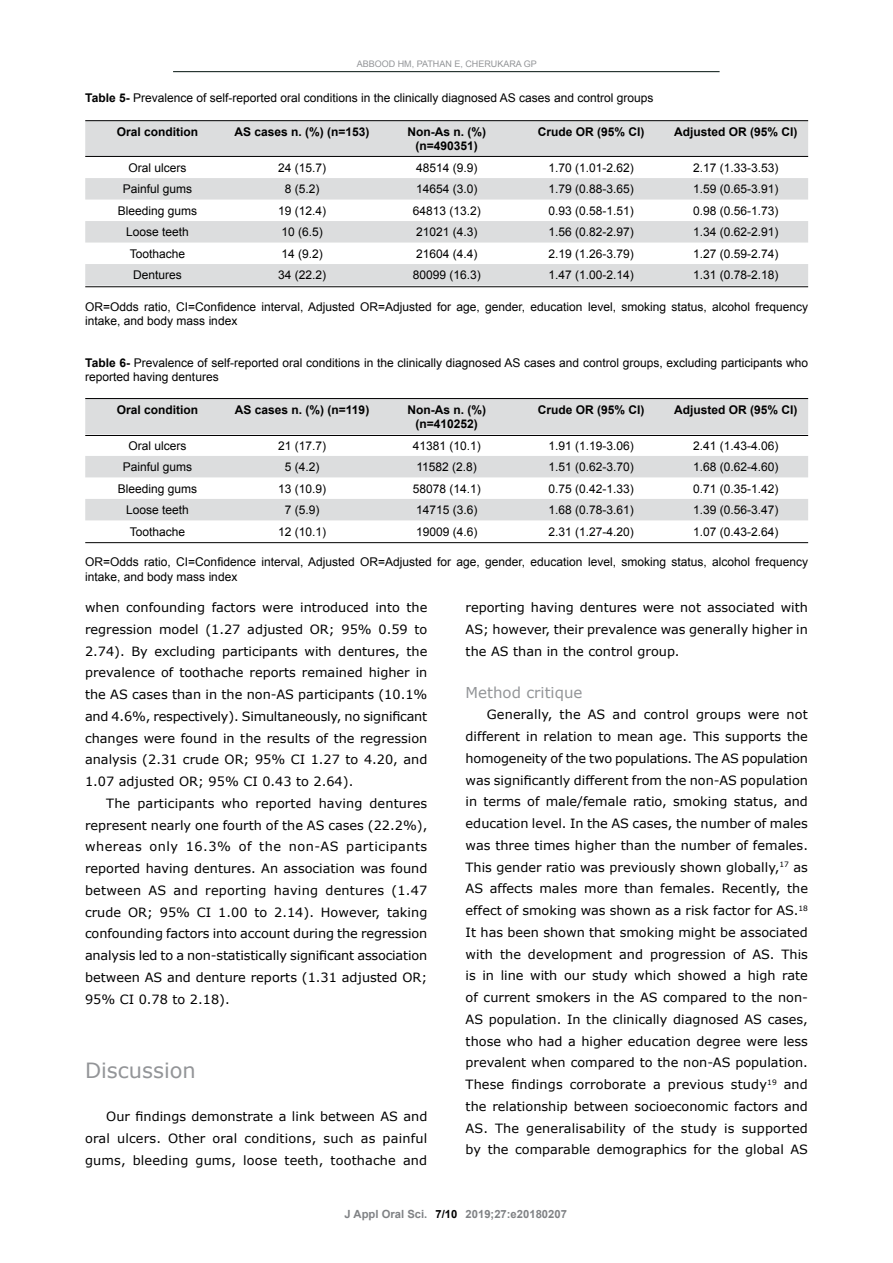
<style>
.page{position:relative;width:893px;height:1263px;background:#fff}
.page>*{position:absolute;margin:0;border:0;box-sizing:border-box;transform-origin:0 0}
.t1{font:21px "Verdana";color:#939598}
.t2{font:15px "Verdana";color:#939598}
.t3{font:12.75px/21.8px "Verdana";color:#000;text-align:justify}
.t4{font:12px/14.4px "Arial";color:#000}
.t5{font:700 12px/14.4px "Arial";color:#000;text-align:center}
.t6{font:700 11.25px "Arial";color:#808285}
.t7{font:9px "Arial";color:#939598}
.s1{font-weight:700}
.s2{color:#000}
</style>
<div class="page">
<hr style="left:173px;top:71px;width:547px;height:1px;background:#00110d">
<svg style="left:85px;top:121px;width:723px;height:165px;fill:#dcddde"></svg>
<hr style="left:85px;top:120px;width:723px;height:1px;background:#000">
<hr style="left:85px;top:156px;width:723px;height:1px;background:#000">
<hr style="left:85px;top:286px;width:723px;height:1px;background:#000">
<svg style="left:85px;top:399px;width:723px;height:121px;fill:#dcddde"></svg>
<hr style="left:85px;top:398px;width:723px;height:1px;background:#000">
<hr style="left:85px;top:435px;width:723px;height:1px;background:#000">
<hr style="left:85px;top:542px;width:723px;height:1px;background:#000">
<p class="t7" style="left:357px;top:58px;width:182px">ABBOOD HM, PATHAN E, CHERUKARA GP</p>
<p class="t4" style="left:85px;top:91px;width:570px"><span class="s1">Table 5-</span> Prevalence of self-reported oral conditions in the clinically diagnosed AS cases and control groups</p>
<p class="t5" style="left:117px;top:125px;width:83px">Oral condition</p>
<p class="t5" style="left:235px;top:125px;width:137px">AS cases n. (%) (n=153)</p>
<p class="t5" style="left:407px;top:125px;width:80px">Non-As n. (%) (n=490351)</p>
<p class="t5" style="left:538px;top:125px;width:108px">Crude OR (95% CI)</p>
<p class="t5" style="left:674px;top:125px;width:125px">Adjusted OR (95% CI)</p>
<p class="t4" style="left:129px;top:160px;width:60px">Oral ulcers</p>
<p class="t4" style="left:278px;top:160px;width:50px">24 (15.7)</p>
<p class="t4" style="left:416px;top:160px;width:63px">48514 (9.9)</p>
<p class="t4" style="left:549px;top:160px;width:87px">1.70 (1.01-2.62)</p>
<p class="t4" style="left:693px;top:160px;width:87px">2.17 (1.33-3.53)</p>
<p class="t4" style="left:123px;top:182px;width:71px">Painful gums</p>
<p class="t4" style="left:285px;top:182px;width:36px">8 (5.2)</p>
<p class="t4" style="left:416px;top:182px;width:63px">14654 (3.0)</p>
<p class="t4" style="left:549px;top:182px;width:87px">1.79 (0.88-3.65)</p>
<p class="t4" style="left:693px;top:182px;width:87px">1.59 (0.65-3.91)</p>
<p class="t4" style="left:118px;top:203px;width:81px">Bleeding gums</p>
<p class="t4" style="left:278px;top:203px;width:50px">19 (12.4)</p>
<p class="t4" style="left:413px;top:203px;width:70px">64813 (13.2)</p>
<p class="t4" style="left:549px;top:203px;width:87px">0.93 (0.58-1.51)</p>
<p class="t4" style="left:693px;top:203px;width:87px">0.98 (0.56-1.73)</p>
<p class="t4" style="left:126px;top:225px;width:64px">Loose teeth</p>
<p class="t4" style="left:281px;top:225px;width:43px">10 (6.5)</p>
<p class="t4" style="left:416px;top:225px;width:63px">21021 (4.3)</p>
<p class="t4" style="left:549px;top:225px;width:87px">1.56 (0.82-2.97)</p>
<p class="t4" style="left:693px;top:225px;width:87px">1.34 (0.62-2.91)</p>
<p class="t4" style="left:130px;top:246px;width:57px">Toothache</p>
<p class="t4" style="left:281px;top:246px;width:43px">14 (9.2)</p>
<p class="t4" style="left:416px;top:246px;width:63px">21604 (4.4)</p>
<p class="t4" style="left:549px;top:246px;width:87px">2.19 (1.26-3.79)</p>
<p class="t4" style="left:693px;top:246px;width:87px">1.27 (0.59-2.74)</p>
<p class="t4" style="left:133px;top:268px;width:50px">Dentures</p>
<p class="t4" style="left:278px;top:268px;width:50px">34 (22.2)</p>
<p class="t4" style="left:413px;top:268px;width:70px">80099 (16.3)</p>
<p class="t4" style="left:549px;top:268px;width:87px">1.47 (1.00-2.14)</p>
<p class="t4" style="left:693px;top:268px;width:87px">1.31 (0.78-2.18)</p>
<p class="t4" style="left:85px;top:299px;width:724px">OR=Odds ratio, CI=Confidence interval, Adjusted OR=Adjusted for age, gender, education level, smoking status, alcohol frequency intake, and body mass index</p>
<p class="t4" style="left:85px;top:355px;width:724px"><span class="s1">Table 6-</span> Prevalence of self-reported oral conditions in the clinically diagnosed AS cases and control groups, excluding participants who reported having dentures</p>
<p class="t5" style="left:117px;top:403px;width:83px">Oral condition</p>
<p class="t5" style="left:235px;top:403px;width:136px">AS cases n. (%) (n=119)</p>
<p class="t5" style="left:407px;top:403px;width:80px">Non-As n. (%) (n=410252)</p>
<p class="t5" style="left:538px;top:403px;width:108px">Crude OR (95% CI)</p>
<p class="t5" style="left:674px;top:403px;width:125px">Adjusted OR (95% CI)</p>
<p class="t4" style="left:129px;top:438px;width:60px">Oral ulcers</p>
<p class="t4" style="left:278px;top:438px;width:50px">21 (17.7)</p>
<p class="t4" style="left:413px;top:438px;width:70px">41381 (10.1)</p>
<p class="t4" style="left:549px;top:438px;width:87px">1.91 (1.19-3.06)</p>
<p class="t4" style="left:693px;top:438px;width:87px">2.41 (1.43-4.06)</p>
<p class="t4" style="left:123px;top:460px;width:71px">Painful gums</p>
<p class="t4" style="left:285px;top:460px;width:36px">5 (4.2)</p>
<p class="t4" style="left:416px;top:460px;width:62px">11582 (2.8)</p>
<p class="t4" style="left:549px;top:460px;width:87px">1.51 (0.62-3.70)</p>
<p class="t4" style="left:693px;top:460px;width:87px">1.68 (0.62-4.60)</p>
<p class="t4" style="left:118px;top:481px;width:81px">Bleeding gums</p>
<p class="t4" style="left:278px;top:481px;width:50px">13 (10.9)</p>
<p class="t4" style="left:413px;top:481px;width:70px">58078 (14.1)</p>
<p class="t4" style="left:549px;top:481px;width:87px">0.75 (0.42-1.33)</p>
<p class="t4" style="left:693px;top:481px;width:87px">0.71 (0.35-1.42)</p>
<p class="t4" style="left:126px;top:503px;width:64px">Loose teeth</p>
<p class="t4" style="left:285px;top:503px;width:36px">7 (5.9)</p>
<p class="t4" style="left:416px;top:503px;width:63px">14715 (3.6)</p>
<p class="t4" style="left:549px;top:503px;width:87px">1.68 (0.78-3.61)</p>
<p class="t4" style="left:693px;top:503px;width:87px">1.39 (0.56-3.47)</p>
<p class="t4" style="left:130px;top:524px;width:57px">Toothache</p>
<p class="t4" style="left:278px;top:524px;width:50px">12 (10.1)</p>
<p class="t4" style="left:416px;top:524px;width:63px">19009 (4.6)</p>
<p class="t4" style="left:549px;top:524px;width:87px">2.31 (1.27-4.20)</p>
<p class="t4" style="left:693px;top:524px;width:87px">1.07 (0.43-2.64)</p>
<p class="t4" style="left:85px;top:555px;width:724px">OR=Odds ratio, CI=Confidence interval, Adjusted OR=Adjusted for age, gender, education level, smoking status, alcohol frequency intake, and body mass index</p>
<p class="t3" style="left:85px;top:596px;width:344px">when confounding factors were introduced into the regression model (1.27 adjusted OR; 95% 0.59 to 2.74). By excluding participants with dentures, the prevalence of toothache reports remained higher in the AS cases than in the non-AS participants (10.1% and 4.6%, respectively). Simultaneously, no significant changes were found in the results of the regression analysis (2.31 crude OR; 95% CI 1.27 to 4.20, and 1.07 adjusted OR; 95% CI 0.43 to 2.64).</p>
<p class="t3" style="left:85px;top:792px;width:344px;text-indent:21px">The participants who reported having dentures represent nearly one fourth of the AS cases (22.2%), whereas only 16.3% of the non-AS participants reported having dentures. An association was found between AS and reporting having dentures (1.47 crude OR; 95% CI 1.00 to 2.14). However, taking confounding factors into account during the regression analysis led to a non-statistically significant association between AS and denture reports (1.31 adjusted OR; 95% CI 0.78 to 2.18).</p>
<h1 class="t1" style="left:85px;top:1056px;width:112px">Discussion</h1>
<p class="t3" style="left:85px;top:1106px;width:344px;text-indent:21px">Our findings demonstrate a link between AS and oral ulcers. Other oral conditions, such as painful gums, bleeding gums, loose teeth, toothache and</p>
<p class="t3" style="left:466px;top:596px;width:344px">reporting having dentures were not associated with AS; however, their prevalence was generally higher in the AS than in the control group.</p>
<p class="t2" style="left:466px;top:682px;width:118px">Method critique</p>
<p class="t3" style="left:466px;top:704px;width:344px;text-indent:21px">Generally, the AS and control groups were not different in relation to mean age. This supports the homogeneity of the two populations. The AS population was significantly different from the non-AS population in terms of male/female ratio, smoking status, and education level. In the AS cases, the number of males was three times higher than the number of females.<br>This gender ratio was previously shown globally,<sup>17</sup> as AS affects males more than females. Recently, the effect of smoking was shown as a risk factor for AS.<sup>18<br></sup>It has been shown that smoking might be associated with the development and progression of AS. This is in line with our study which showed a high rate of current smokers in the AS compared to the non-AS population. In the clinically diagnosed AS cases, those who had a higher education degree were less prevalent when compared to the non-AS population.<br>These findings corroborate a previous study<sup>19</sup> and the relationship between socioeconomic factors and AS. The generalisability of the study is supported by the comparable demographics for the global AS</p>
<p class="t6" style="left:345px;top:1206px;width:224px">J Appl Oral Sci. <span class="s2">7/10</span> 2019;27:e20180207</p>
</div>
